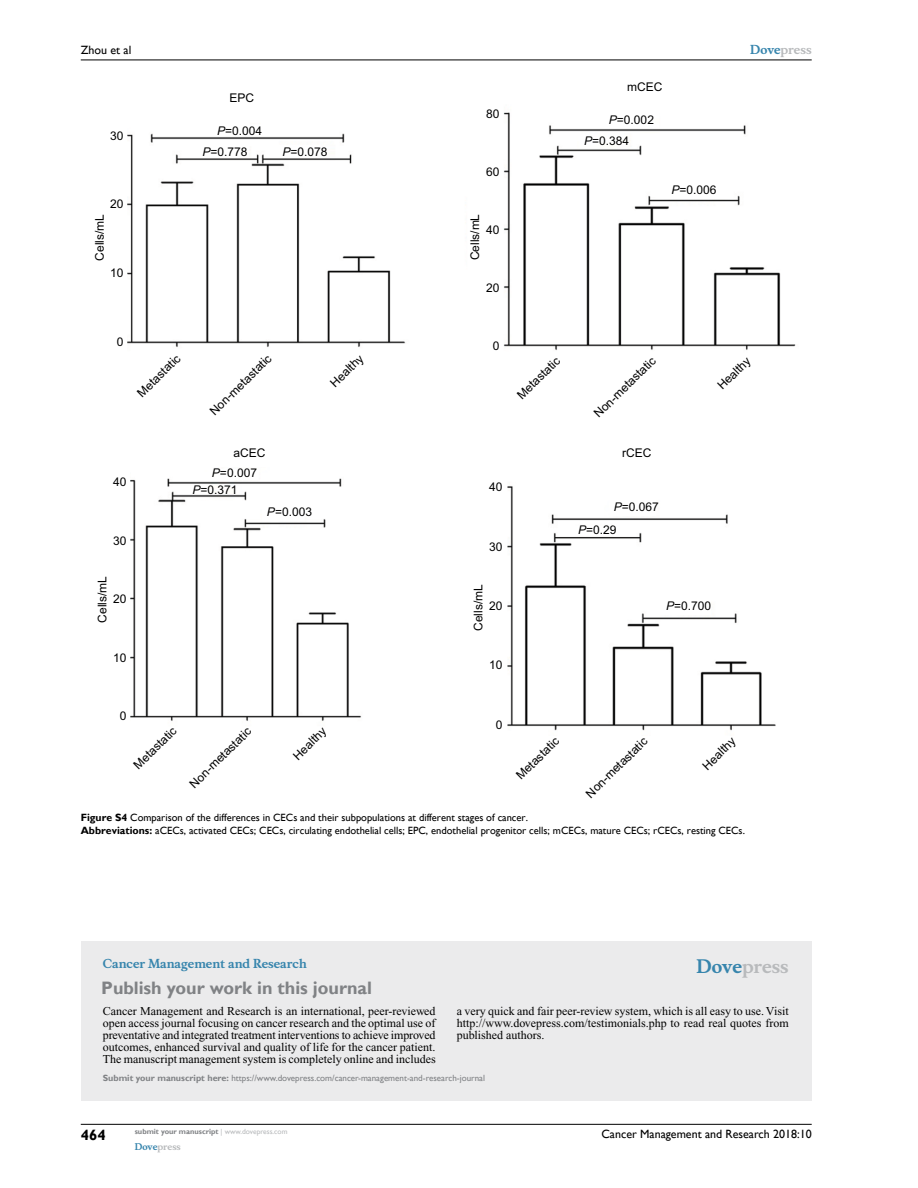
<style>
.page{position:relative;width:918px;height:1188px;background:#fff}
.page>*{position:absolute;margin:0;border:0;box-sizing:border-box;transform-origin:0 0}
.t1{font:700 18px "Gill Sans";color:#808285}
.t2{font:700 18px "Musee";color:#b8babc}
.t3{font:700 15px "Gill Sans";color:#000}
.t4{font:12px/12px "Times New Roman";color:#000;text-align:justify}
.t5{font:12px/20.7px "Arial";color:#000}
.t6{font:12px "Gill Sans";color:#000}
.t7{font:700 12px "Musee";color:#3785ad}
.t8{font:700 12px "Musee";color:#b8babc}
.t9{font:10.5px/13.5px "Gill Sans";color:#000}
.t10{font:9px "Gill Sans";color:#808285}
.t11{font:700 9px "Musee";color:#b8babc}
.t12{font:700 7.5px "Gill Sans";color:#808285}
.s1{font-style:italic}
.s2{color:#3785ad}
.s3{font-weight:700}
.s4{font-weight:400;color:#b8babc}
</style>
<div class="page">
<div style="left:81px;top:941px;width:731px;height:160px;background:#ebebec"></div>
<hr style="left:81px;top:1124px;width:731px;height:1px;background:#000">
<hr style="left:81px;top:60px;width:731px;height:1px;background:#000">
<img style="left:127px;top:112px;width:669px;height:619px">
<p class="t6" style="left:81px;top:43px;width:52px">Zhou et al</p>
<p class="t5" style="left:110px;top:125px;width:15px">30</p>
<p class="t5" style="left:110px;top:194px;width:15px">20</p>
<p class="t5" style="left:89px;top:261px;width:48px;rotate:-90deg">Cells/mL</p>
<p class="t5" style="left:110px;top:263px;width:15px">10</p>
<p class="t5" style="left:117px;top:332px;width:8px">0</p>
<p class="t5" style="left:230px;top:87px;width:26px">EPC</p>
<p class="t5" style="left:203px;top:120px;width:61px;text-indent:14px"><span class="s1">P</span>=0.004<br><span class="s1">P</span>=0.778</p>
<p class="t5" style="left:282px;top:141px;width:47px"><span class="s1">P</span>=0.078</p>
<p class="t5" style="left:486px;top:104px;width:15px">80</p>
<p class="t5" style="left:486px;top:161px;width:15px">60</p>
<p class="t5" style="left:464px;top:260px;width:48px;rotate:-90deg">Cells/mL</p>
<p class="t5" style="left:486px;top:219px;width:15px">40</p>
<p class="t5" style="left:486px;top:277px;width:15px">20</p>
<p class="t5" style="left:493px;top:335px;width:8px">0</p>
<p class="t5" style="left:627px;top:76px;width:37px">mCEC</p>
<p class="t5" style="left:584px;top:109px;width:71px;line-height:21.3px;text-indent:25px"><span class="s1">P</span>=0.002<br><span class="s1">P</span>=0.384</p>
<p class="t5" style="left:671px;top:179px;width:47px"><span class="s1">P</span>=0.006</p>
<p class="t8" style="left:750px;top:43px;width:63px"><span class="s2">Dove</span>press</p>
<p class="t5" style="left:132px;top:387px;width:56px;rotate:-44deg">Metastatic</p>
<p class="t5" style="left:204px;top:405px;width:82px;rotate:-44deg">Non-metastatic</p>
<p class="t5" style="left:325px;top:377px;width:42px;rotate:-44deg">Healthy</p>
<p class="t5" style="left:512px;top:389px;width:56px;rotate:-44deg">Metastatic</p>
<p class="t5" style="left:589px;top:408px;width:82px;rotate:-44deg">Non-metastatic</p>
<p class="t5" style="left:712px;top:380px;width:42px;rotate:-44deg">Healthy</p>
<p class="t5" style="left:113px;top:471px;width:15px">40</p>
<p class="t5" style="left:113px;top:530px;width:15px">30</p>
<p class="t5" style="left:92px;top:623px;width:48px;rotate:-90deg">Cells/mL</p>
<p class="t5" style="left:113px;top:589px;width:15px">20</p>
<p class="t5" style="left:113px;top:647px;width:15px">10</p>
<p class="t5" style="left:233px;top:443px;width:34px">aCEC</p>
<p class="t5" style="left:192px;top:464px;width:66px;line-height:17.2px;text-indent:20px"><span class="s1">P</span>=0.007<br><span class="s1">P</span>=0.371</p>
<p class="t5" style="left:267px;top:502px;width:47px"><span class="s1">P</span>=0.003</p>
<p class="t5" style="left:489px;top:476px;width:15px">40</p>
<p class="t5" style="left:489px;top:536px;width:15px">30</p>
<p class="t5" style="left:468px;top:631px;width:48px;rotate:-90deg">Cells/mL</p>
<p class="t5" style="left:489px;top:595px;width:15px">20</p>
<p class="t5" style="left:489px;top:655px;width:15px">10</p>
<p class="t5" style="left:622px;top:443px;width:31px">rCEC</p>
<p class="t5" style="left:578px;top:495px;width:82px;line-height:23.4px;text-indent:36px"><span class="s1">P</span>=0.067<br><span class="s1">P</span>=0.29</p>
<p class="t5" style="left:666px;top:595px;width:47px"><span class="s1">P</span>=0.700</p>
<p class="t5" style="left:120px;top:706px;width:8px">0</p>
<p class="t5" style="left:496px;top:714px;width:8px">0</p>
<p class="t5" style="left:128px;top:759px;width:56px;rotate:-44deg">Metastatic</p>
<p class="t5" style="left:184px;top:778px;width:82px;rotate:-44deg">Non-metastatic</p>
<p class="t5" style="left:288px;top:750px;width:42px;rotate:-44deg">Healthy</p>
<p class="t5" style="left:511px;top:770px;width:56px;rotate:-44deg">Metastatic</p>
<p class="t5" style="left:580px;top:788px;width:82px;rotate:-44deg">Non-metastatic</p>
<p class="t5" style="left:697px;top:760px;width:42px;rotate:-44deg">Healthy</p>
<p class="t9" style="left:81px;top:810px;width:666px"><span class="s3">Figure S4</span> Comparison of the differences in CECs and their subpopulations at different stages of cancer.<br><span class="s3">Abbreviations:</span> aCECs, activated CECs; CECs, circulating endothelial cells; EPC, endothelial progenitor cells; mCECs, mature CECs; rCECs, resting CECs.</p>
<p class="t7" style="left:103px;top:956px;width:206px">Cancer Management and Research</p>
<h1 class="t1" style="left:101px;top:977px;width:272px">Publish your work in this journal</h1>
<h1 class="t2" style="left:697px;top:955px;width:94px"><span class="s2">Dove</span>press</h1>
<p class="t4" style="left:103px;top:1005px;width:334px">Cancer Management and Research is an international, peer-reviewed open access journal focusing on cancer research and the optimal use of preventative and integrated treatment interventions to achieve improved outcomes, enhanced survival and quality of life for the cancer patient.<br>The manuscript management system is completely online and includes</p>
<p class="t4" style="left:457px;top:1005px;width:333px">a very quick and fair peer-review system, which is all easy to use. Visit http://www.dovepress.com/testimonials.php to read real quotes from published authors.</p>
<p class="t10" style="left:103px;top:1072px;width:384px"><span class="s3">Submit your manuscript here:</span> https://www.dovepress.com/cancer-management-and-research-journal</p>
<p class="t3" style="left:81px;top:1126px;width:26px">464</p>
<p class="t12" style="left:135px;top:1127px;width:154px">submit your manuscript <span class="s4">| www.dovepress.com</span></p>
<p class="t11" style="left:135px;top:1141px;width:48px"><span class="s2">Dove</span>press</p>
<p class="t6" style="left:601px;top:1127px;width:212px">Cancer Management and Research 2018:10</p>
</div>
